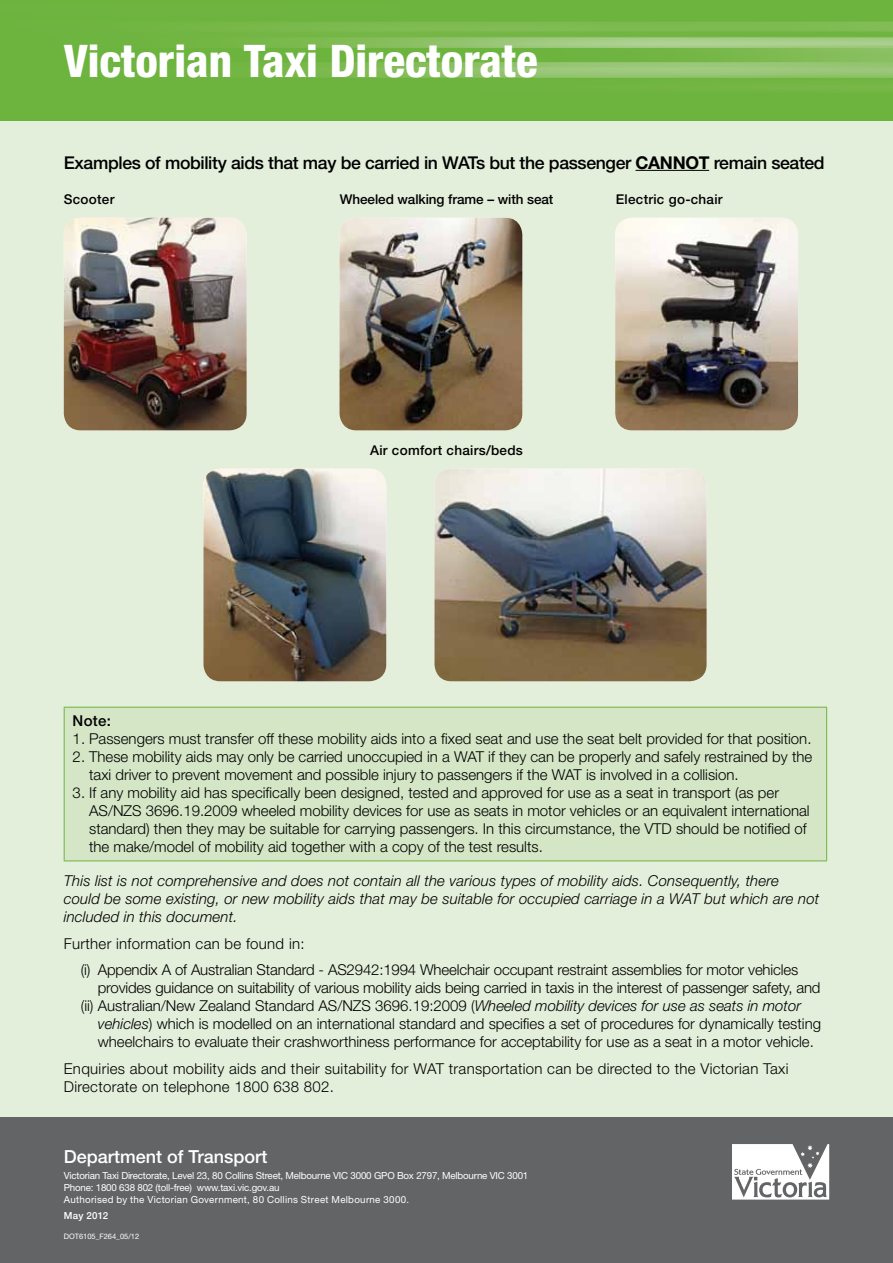
<style>
.page{position:relative;width:893px;height:1263px;background:#e4efdb}
.page>*{position:absolute;margin:0;border:0;box-sizing:border-box;transform-origin:0 0}
.t1{font:800 condensed 45px "Helvetica Neue LT Std";color:#fff}
.t2{font:500 18px "Helvetica Neue LT Std";color:#fff}
.t3{font:500 17.7px "Helvetica Neue LT Std";letter-spacing:-.02em;color:#000}
.t4{font:300 15px/18px "Helvetica Neue LT Std";color:#000}
.t5{font:italic 300 15px/18px "Helvetica Neue LT Std";letter-spacing:.01em;color:#000}
.t6{font:300 15px/18px "Helvetica Neue LT Std";letter-spacing:.02em;color:#000}
.t7{font:500 15px "Helvetica Neue LT Std";color:#000}
.t8{font:500 13.5px "Helvetica Neue LT Std";letter-spacing:.02em;color:#000}
.t9{font:500 13.5px "Helvetica Neue LT Std";letter-spacing:-.005em;color:#000}
.t10{font:9.75px/11.7px "Helvetica Neue LT Std";letter-spacing:-.02em;color:#fff}
.t11{font:500 9.75px "Helvetica Neue LT Std";letter-spacing:.02em;color:#fff}
.t12{font:7.5px "Helvetica Neue LT Std";color:#fff}
.s1{font-weight:700}
.s2{font-style:italic}
</style>
<div class="page">
<img style="left:0;top:0;width:893px;height:121px">
<div style="left:0;top:1117px;width:893px;height:146px;background:#636466"></div>
<svg style="left:732px;top:1144px;width:97px;height:55px"></svg>
<div style="left:64px;top:707px;width:763px;height:154px;background:#d5e6c6"></div>
<hr style="left:64px;top:707px;width:763px;height:1px;background:#6cb33f">
<hr style="left:64px;top:707px;width:1px;height:153px;background:#6cb33f">
<hr style="left:826px;top:707px;width:1px;height:153px;background:#6cb33f">
<hr style="left:64px;top:860px;width:763px;height:1px;background:#6cb33f">
<img style="left:203px;top:469px;width:183px;height:212px">
<img style="left:434px;top:469px;width:273px;height:212px">
<hr style="left:635px;top:170px;width:74px;height:1px;background:#000">
<img style="left:64px;top:218px;width:183px;height:212px">
<img style="left:615px;top:218px;width:183px;height:212px">
<img style="left:339px;top:218px;width:183px;height:212px">
<h1 class="t1" style="left:64px;top:33px;width:475px">Victorian Taxi Directorate</h1>
<p class="t3" style="left:64px;top:152px;width:762px">Examples of mobility aids that may be carried in WATs but the passenger <span class="s1">CANNOT</span> remain seated</p>
<p class="t8" style="left:64px;top:191px;width:52px">Scooter</p>
<p class="t9" style="left:340px;top:191px;width:215px">Wheeled walking frame – with seat</p>
<p class="t8" style="left:616px;top:191px;width:108px">Electric go-chair</p>
<p class="t8" style="left:370px;top:442px;width:154px">Air comfort chairs/beds</p>
<p class="t7" style="left:73px;top:712px;width:40px">Note:</p>
<p class="t4" style="left:73px;top:730px;width:740px">1. Passengers must transfer off these mobility aids into a fixed seat and use the seat belt provided for that position.</p>
<p class="t4" style="left:89px;top:748px;width:725px;text-indent:-16px">2. These mobility aids may only be carried unoccupied in a WAT if they can be properly and safely restrained by the taxi driver to prevent movement and possible injury to passengers if the WAT is involved in a collision.</p>
<p class="t4" style="left:89px;top:784px;width:722px;text-indent:-16px">3. If any mobility aid has specifically been designed, tested and approved for use as a seat in transport (as per AS/NZS 3696.19.2009 wheeled mobility devices for use as seats in motor vehicles or an equivalent international standard) then they may be suitable for carrying passengers. In this circumstance, the VTD should be notified of the make/model of mobility aid together with a copy of the test results.</p>
<p class="t5" style="left:64px;top:871px;width:757px">This list is not comprehensive and does not contain all the various types of mobility aids. Consequently, there<br>could be some existing, or new mobility aids that may be suitable for occupied carriage in a WAT but which are not included in this document.</p>
<p class="t4" style="left:81px;top:930px;width:719px;line-height:26.5px;text-indent:-17px">Further information can be found in:<br>(i) Appendix A of Australian Standard - AS2942:1994 Wheelchair occupant restraint assemblies for motor vehicles</p>
<p class="t4" style="left:81px;top:978px;width:741px;text-indent:17px">provides guidance on suitability of various mobility aids being carried in taxis in the interest of passenger safety, and (ii) Australian/New Zealand Standard AS/NZS 3696.19:2009 (<span class="s2">Wheeled mobility devices for use as seats in motor</span></p>
<p class="t4" style="left:98px;top:1014px;width:725px"><span class="s2">vehicles</span>) which is modelled on an international standard and specifies a set of procedures for dynamically testing wheelchairs to evaluate their crashworthiness performance for acceptability for use as a seat in a motor vehicle.</p>
<p class="t6" style="left:64px;top:1059px;width:726px">Enquiries about mobility aids and their suitability for WAT transportation can be directed to the Victorian Taxi<br>Directorate on telephone 1800 638 802.</p>
<p class="t2" style="left:64px;top:1146px;width:205px">Department of Transport</p>
<p class="t10" style="left:64px;top:1170px;width:466px">Victorian Taxi Directorate, Level 23, 80 Collins Street, Melbourne VIC 3000 GPO Box 2797, Melbourne VIC 3001<br>Phone: 1800 638 802 (toll-free) www.taxi.vic.gov.au<br>Authorised by the Victorian Government, 80 Collins Street Melbourne 3000.</p>
<p class="t11" style="left:64px;top:1209px;width:46px">May 2012</p>
<p class="t12" style="left:64px;top:1231px;width:77px">DOT6105_F264_05/12</p>
</div>
